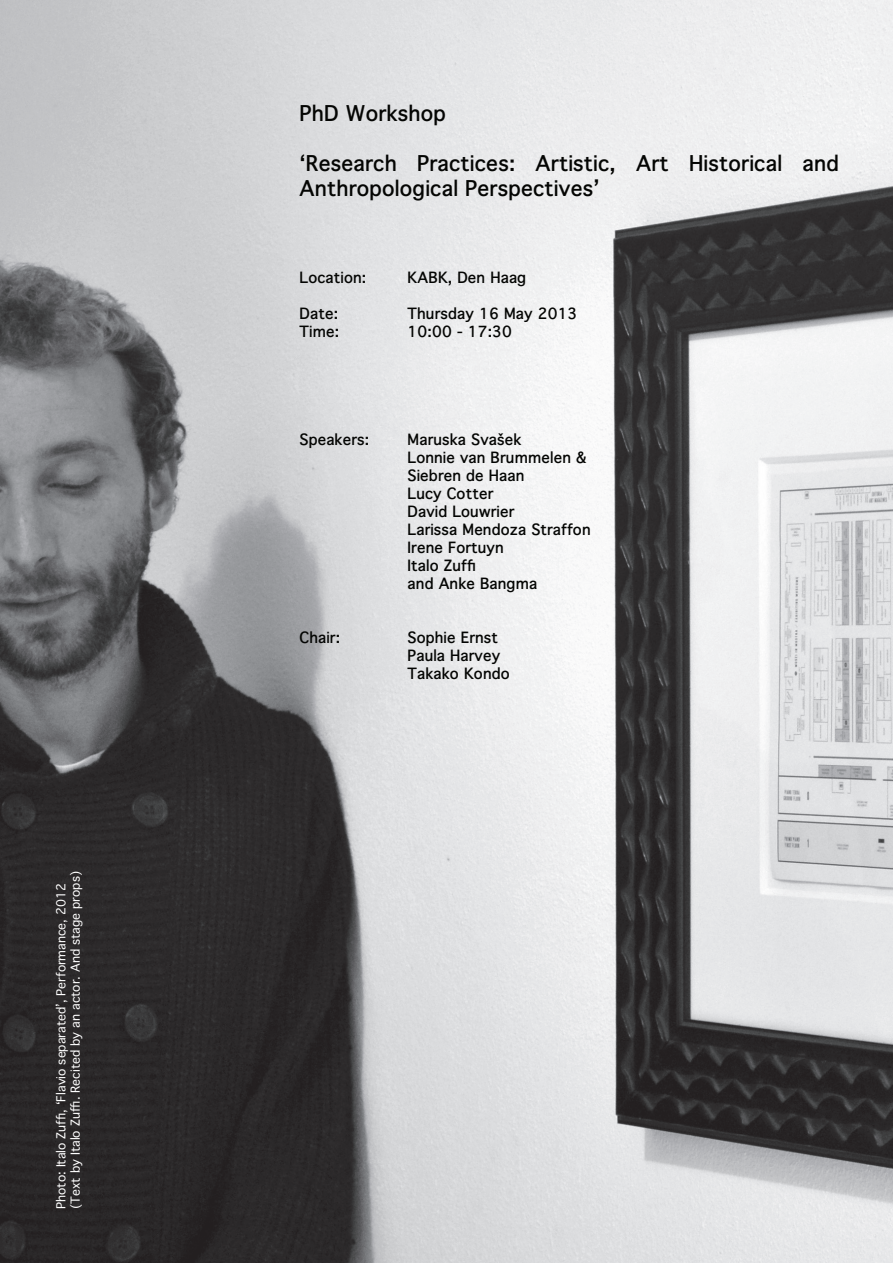
<style>
.page{position:relative;width:893px;height:1263px;background:#fff}
.page>*{position:absolute;margin:0;border:0;box-sizing:border-box;transform-origin:0 0}
.t1{font:700 21px/25.2px "Thonburi";color:#040503}
.t2{font:700 15px/18px "Thonburi";color:#040503}
.t3{font:12px/14.4px "Thonburi";color:#fff}
</style>
<div class="page">
<img style="left:0;top:0;width:893px;height:1263px">
<p class="t3" style="left:54px;top:1209px;width:339px;rotate:-90deg">Photo: Italo Zuffi, ‘Flavio separated’, Performance, 2012 (Text by Italo Zuffi. Recited by an actor. And stage props)</p>
<h1 class="t1" style="left:300px;top:100px;width:148px">PhD Workshop</h1>
<h1 class="t1" style="left:300px;top:151px;width:541px">‘Research Practices: Artistic, Art Historical and<br>Anthropological Perspectives’</h1>
<p class="t2" style="left:300px;top:268px;width:68px">Location:</p>
<p class="t2" style="left:408px;top:268px;width:120px">KABK, Den Haag</p>
<p class="t2" style="left:300px;top:304px;width:40px">Date:</p>
<p class="t2" style="left:408px;top:304px;width:172px">Thursday 16 May 2013</p>
<p class="t2" style="left:300px;top:322px;width:41px">Time:</p>
<p class="t2" style="left:408px;top:322px;width:106px">10:00 - 17:30</p>
<p class="t2" style="left:300px;top:430px;width:71px">Speakers:</p>
<p class="t2" style="left:408px;top:430px;width:185px">Maruska Svašek<br>Lonnie van Brummelen &amp;<br>Siebren de Haan<br>Lucy Cotter<br>David Louwrier<br>Larissa Mendoza Straffon<br>Irene Fortuyn<br>Italo Zuffi<br>and Anke Bangma</p>
<p class="t2" style="left:300px;top:628px;width:42px">Chair:</p>
<p class="t2" style="left:408px;top:628px;width:104px">Sophie Ernst<br>Paula Harvey<br>Takako Kondo</p>
</div>
